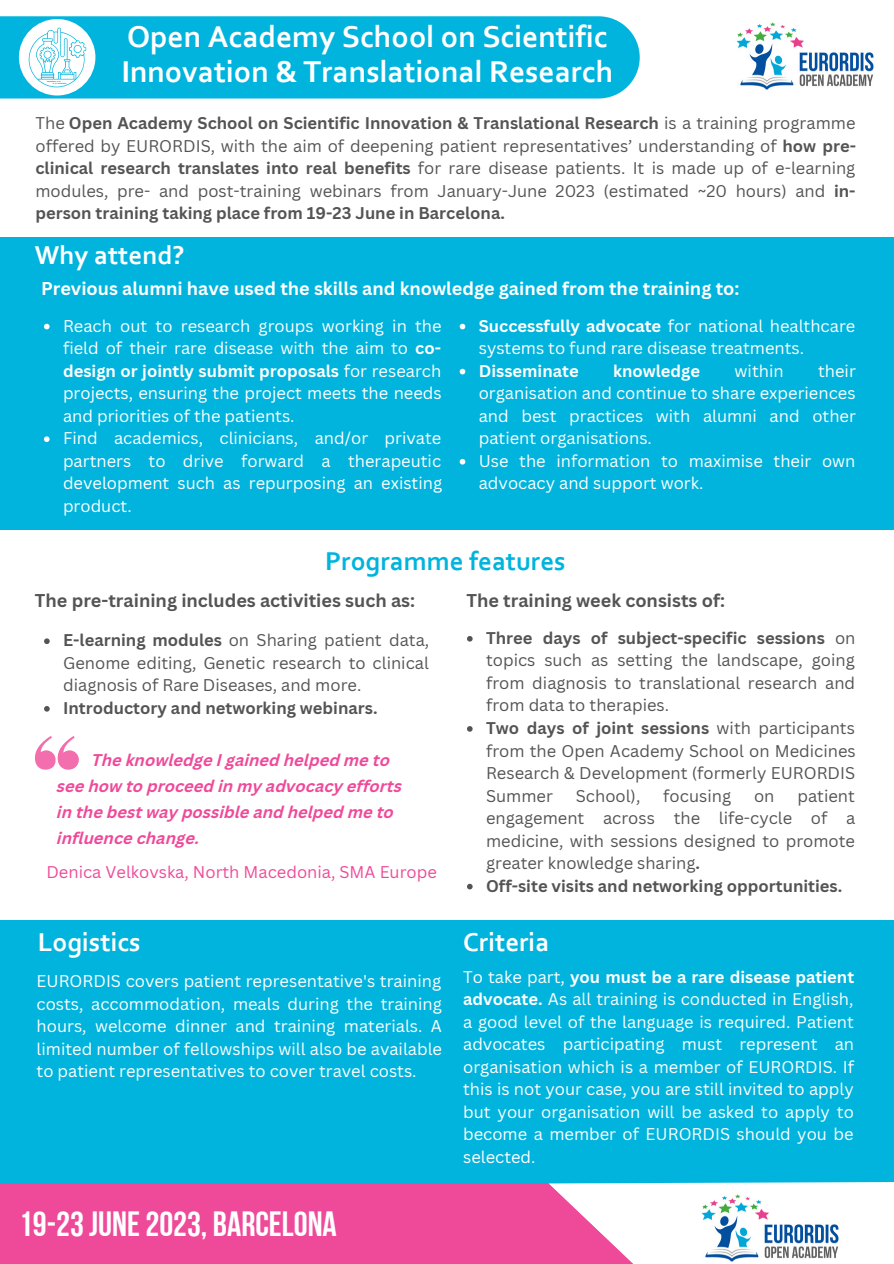
<style>
.page{position:relative;width:894px;height:1264px;background:#fff}
.page>*{position:absolute;margin:0;border:0;box-sizing:border-box;transform-origin:0 0}
.t1{font:34.95px "Bebas Neue Cyrillic";color:#fff}
.t2{font:700 31.5px/35px "Corbel";color:#fff}
.t3{font:31.5px "Bebas Neue Cyrillic";color:#fff}
.t4{font:700 27px "Corbel";color:#fff}
.t5{font:700 27px "Corbel";color:#01b4dd}
.t6{font:700 18px "Canva Sans";color:#fff}
.t7{font:700 18px "Canva Sans";color:#545454}
.t8{font:16.5px/22.5px "Canva Sans";color:#fff}
.t9{font:16.5px/22.5px "Canva Sans";color:#545454;text-align:justify}
.t10{font:italic 700 16.5px/26px "Canva Sans";color:#ef4a99}
.t11{font:16.5px "Canva Sans";color:#ef4a99}
.t12{font:700 16.5px "Canva Sans";color:#545454}
.t13{font:700 16.5px "Canva Sans";color:#fff}
.s1{font-weight:700}
</style>
<div class="page">
<div style="left:0;top:920px;width:893px;height:343px;background:#01b4dd"></div>
<img style="left:736px;top:22px;width:138px;height:68px">
<div style="left:0;top:16px;width:639px;height:82px;background:#01b4dd"></div>
<div style="left:19px;top:19px;width:76px;height:76px;background:#fff;border-radius:50%"></div>
<svg style="left:29px;top:28px;width:57px;height:59px"></svg>
<div style="left:0;top:237px;width:893px;height:293px;background:#01b4dd"></div>
<svg style="left:44px;top:324px;width:6px;height:5px"></svg>
<svg style="left:44px;top:436px;width:6px;height:6px"></svg>
<svg style="left:459px;top:324px;width:6px;height:5px"></svg>
<svg style="left:459px;top:369px;width:6px;height:5px"></svg>
<svg style="left:459px;top:459px;width:6px;height:5px"></svg>
<svg style="left:44px;top:638px;width:6px;height:6px"></svg>
<svg style="left:44px;top:706px;width:6px;height:5px"></svg>
<svg style="left:467px;top:636px;width:5px;height:5px"></svg>
<svg style="left:467px;top:726px;width:5px;height:5px"></svg>
<svg style="left:467px;top:883px;width:5px;height:6px"></svg>
<svg style="left:35px;top:736px;width:44px;height:33px"></svg>
<div style="left:0;top:1184px;width:694px;height:79px;background:#ef4a99"></div>
<svg style="left:548px;top:1182px;width:345px;height:81px;fill:#fff"></svg>
<img style="left:694px;top:1187px;width:151px;height:76px">
<h2 class="t2" style="left:121px;top:22px;width:493px">Open Academy School on Scientific<br>Innovation &amp; Translational Research</h2>
<p class="t9" style="left:35px;top:111px;width:821px">The <span class="s1">Open Academy School on Scientific Innovation &amp; Translational Research</span> is a training programme offered by EURORDIS, with the aim of deepening patient representatives’ understanding of <span class="s1">how pre&shy;clinical research translates into real benefits</span> for rare disease patients. It is made up of e-learning modules, pre- and post-training webinars from January-June 2023 (estimated ~20 hours) and <span class="s1">in&shy;person training taking place from 19-23 June in Barcelona.</span></p>
<h3 class="t4" style="left:35px;top:244px;width:151px">Why attend?</h3>
<p class="t6" style="left:41px;top:275px;width:699px">Previous alumni have used the skills and knowledge gained from the training to:</p>
<p class="t8" style="left:478px;top:314px;width:378px"><span class="s1">Successfully advocate</span> for national healthcare systems to fund rare disease treatments.</p>
<p class="t13" style="left:478px;top:359px;width:101px">Disseminate</p>
<p class="t13" style="left:613px;top:359px;width:88px">knowledge</p>
<p class="t8" style="left:734px;top:359px;width:51px">within</p>
<p class="t8" style="left:63px;top:314px;width:380px">Reach out to research groups working in the field of their rare disease with the aim to <span class="s1">co&shy;design or jointly submit proposals</span> for research projects, ensuring the project meets the needs and priorities of the patients.<br>Find academics, clinicians, and/or private partners to drive forward a therapeutic development such as repurposing an existing product.</p>
<p class="t8" style="left:478px;top:359px;width:378px;text-indent:339px">their organisation and continue to share experiences and best practices with alumni and other patient organisations.<br>Use the information to maximise their own advocacy and support work.</p>
<h3 class="t5" style="left:325px;top:550px;width:242px">Programme features</h3>
<p class="t7" style="left:35px;top:588px;width:381px">The pre-training includes activities such as:</p>
<p class="t9" style="left:63px;top:628px;width:367px"><span class="s1">E-learning modules</span> on Sharing patient data, Genome editing, Genetic research to clinical diagnosis of Rare Diseases, and more.</p>
<p class="t12" style="left:63px;top:696px;width:316px">Introductory and networking webinars.</p>
<p class="t7" style="left:466px;top:588px;width:260px">The training week consists of:</p>
<p class="t9" style="left:486px;top:626px;width:371px;text-align:left"><span class="s1">Three days of subject-specific sessions</span> on topics such as setting the landscape, going from diagnosis to translational research and from data to therapies.<br><span class="s1">Two days of joint sessions</span> with participants from the Open Academy School on Medicines Research &amp; Development (formerly EURORDIS Summer</p>
<p class="t10" style="left:57px;top:748px;width:346px;text-indent:35px">The knowledge I gained helped me to see how to proceed in my advocacy efforts in the best way possible and helped me to influence change.</p>
<p class="t11" style="left:46px;top:860px;width:392px">Denica Velkovska, North Macedonia, SMA Europe</p>
<p class="t9" style="left:575px;top:784px;width:66px">School),</p>
<p class="t9" style="left:663px;top:784px;width:69px">focusing</p>
<p class="t9" style="left:753px;top:784px;width:22px">on</p>
<p class="t9" style="left:486px;top:784px;width:371px;text-align:left;text-indent:311px">patient engagement across the life-cycle of a medicine, with sessions designed to promote greater knowledge sharing<span class="s1">.<br>Off-site visits and networking opportunities.</span></p>
<h3 class="t4" style="left:38px;top:931px;width:104px">Logistics</h3>
<p class="t8" style="left:37px;top:969px;width:407px;text-align:justify">EURORDIS covers patient representative's training costs, accommodation, meals during the training hours, welcome dinner and training materials. A limited number of fellowships will also be available to patient representatives to cover travel costs.</p>
<h1 class="t1" style="left:19px;top:1209px;width:319px">19-23JUNE2023, BARCELONA</h1>
<h2 class="t3" style="left:15px;top:1231px;width:425px">19-23 JUNE 2023, IN-PERSON, IN BARCELONA</h2>
<h3 class="t4" style="left:463px;top:931px;width:88px">Criteria</h3>
<p class="t8" style="left:463px;top:965px;width:392px;text-align:justify">To take part, <span class="s1">you must be a rare disease patient advocate.</span> As all training is conducted in English, a good level of the language is required. Patient advocates participating must represent an organisation which is a member of EURORDIS. If this is not your case, you are still invited to apply but your organisation will be asked to apply to become a member of EURORDIS should you be selected.</p>
</div>
